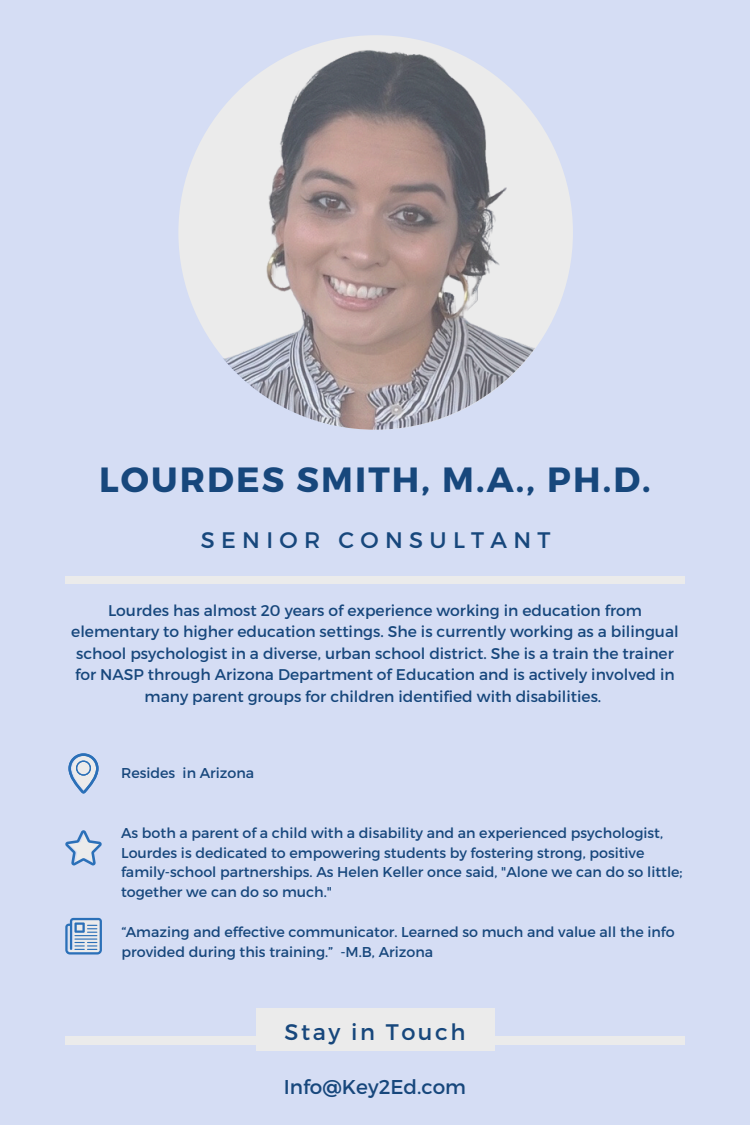
<style>
.page{position:relative;width:750px;height:1125px;background:#d5ddf4}
.page>*{position:absolute;margin:0;border:0;box-sizing:border-box;transform-origin:0 0}
.t1{font:700 35px "Montserrat";letter-spacing:.06em;color:#17477c}
.t2{font:22.5px "Montserrat";letter-spacing:.28em;color:#17477c}
.t3{font:22.5px "Montserrat";letter-spacing:.11em;color:#17477c}
.t4{font:20px "Montserrat";color:#17477c}
.t5{font:15.5px/21.5px "Montserrat";color:#17477c;text-align:center}
.t6{font:14.25px/19.8px "Montserrat";color:#17477c}
</style>
<div class="page">
<img style="left:177px;top:34px;width:396px;height:396px;border-radius:50%">
<div style="left:65px;top:577px;width:620px;height:7px;background:#ebebeb"></div>
<div style="left:65px;top:1037px;width:620px;height:8px;background:#ebebeb"></div>
<div style="left:256px;top:1008px;width:238px;height:43px;background:#ebebeb"></div>
<svg style="left:65px;top:918px;width:37px;height:36px"></svg>
<svg style="left:68px;top:753px;width:30px;height:41px"></svg>
<svg style="left:65px;top:830px;width:37px;height:35px"></svg>
<h2 class="t1" style="left:99px;top:457px;width:553px">LOURDES SMITH, M.A., PH.D.</h2>
<p class="t2" style="left:201px;top:525px;width:351px">SENIOR CONSULTANT</p>
<p class="t5" style="left:71px;top:599px;width:609px">Lourdes has almost 20 years of experience working in education from elementary to higher education settings. She is currently working as a bilingual school psychologist in a diverse, urban school district. She is a train the trainer for NASP through Arizona Department of Education and is actively involved in many parent groups for children identified with disabilities.</p>
<p class="t6" style="left:121px;top:762px;width:135px">Resides in Arizona</p>
<h1 class="t6" style="left:121px;top:822px;width:563px">As both a parent of a child with a disability and an experienced psychologist, Lourdes is dedicated to empowering students by fostering strong, positive family-school partnerships. As Helen Keller once said, "Alone we can do so little; together we can do so much."</h1>
<p class="t6" style="left:122px;top:922px;width:555px">“Amazing and effective communicator. Learned so much and value all the info provided during this training.” -M.B, Arizona</p>
<p class="t3" style="left:284px;top:1018px;width:182px">Stay in Touch</p>
<p class="t4" style="left:284px;top:1074px;width:184px">Info@Key2Ed.com</p>
</div>
